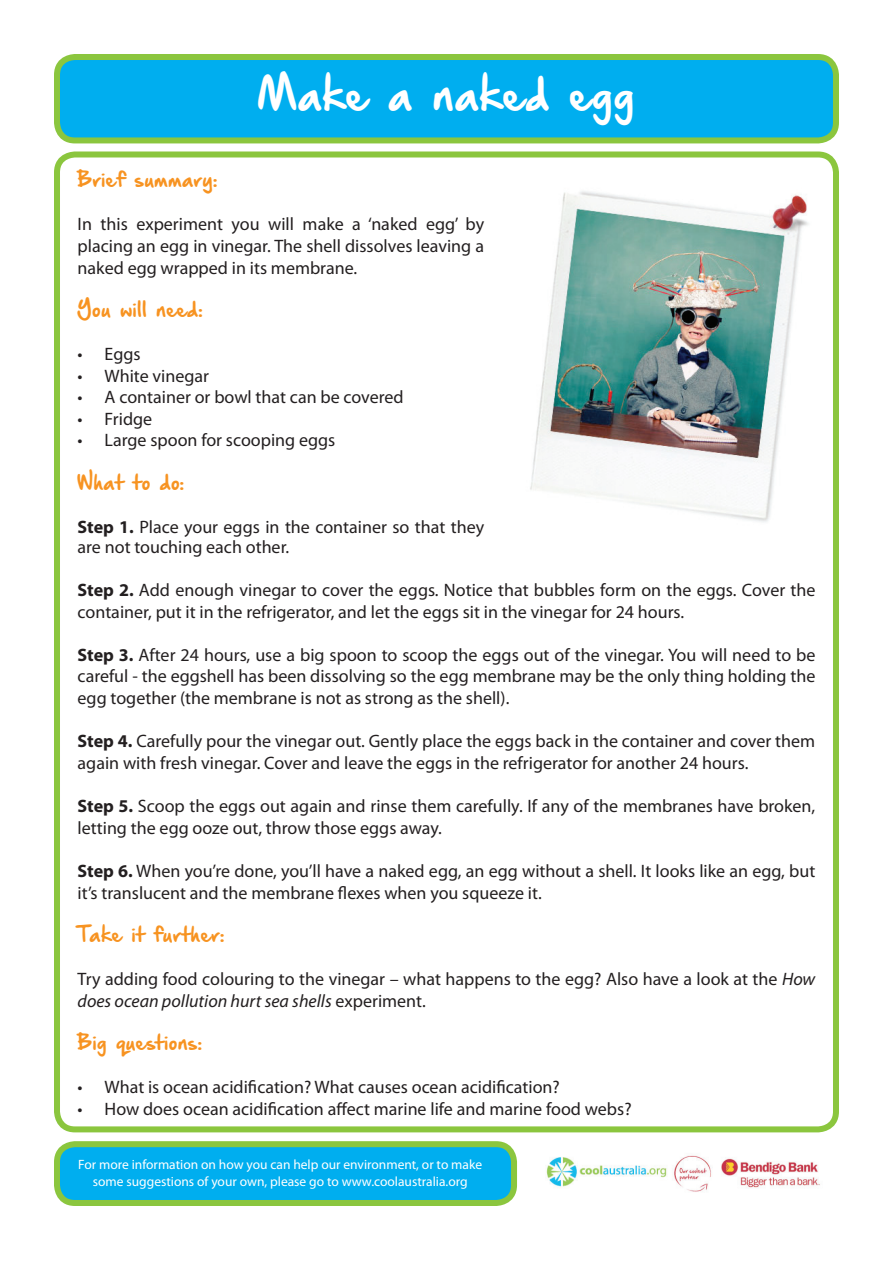
<style>
.page{position:relative;width:893px;height:1263px;background:#fff}
.page>*{position:absolute;margin:0;border:0;box-sizing:border-box;transform-origin:0 0}
.t1{font:39px "Hand Of Sean Demo";color:#fff}
.t2{font:18px/21.6px "Myriad Pro";color:#231f20}
.t3{font:18px "Hand Of Sean Demo";color:#f79321}
.t4{font:13.5px/16.2px "Myriad Pro";color:#fff;text-align:center}
.s1{font-weight:700}
.s2{font-style:italic}
</style>
<div class="page">
<img style="left:546px;top:1155px;width:274px;height:37px">
<div style="left:57px;top:1144px;width:457px;height:59px;background:#00aeef;border-radius:18px"></div>
<div style="left:54px;top:1141px;width:463px;height:65px;border:6px solid #8bc63e;border-radius:18px"></div>
<div style="left:57px;top:57px;width:779px;height:83px;background:#00aeef;border-radius:18px"></div>
<div style="left:54px;top:54px;width:785px;height:89px;border:6px solid #8bc63e;border-radius:18px"></div>
<div style="left:54px;top:151px;width:785px;height:981px;border:6px solid #8bc63e;border-radius:18px"></div>
<img style="left:530px;top:191px;width:278px;height:331px">
<h1 class="t1" style="left:257px;top:74px;width:379px">Make a naked egg</h1>
<p class="t3" style="left:78px;top:170px;width:142px">Brief summary:</p>
<p class="t2" style="left:78px;top:213px;width:408px;text-align:justify">In this experiment you will make a ‘naked egg’ by placing an egg in vinegar. The shell dissolves leaving a naked egg wrapped in its membrane.</p>
<p class="t3" style="left:78px;top:300px;width:127px">You will need:</p>
<p class="t2" style="left:78px;top:343px;width:64px">• Eggs</p>
<p class="t2" style="left:78px;top:364px;width:133px">• White vinegar</p>
<p class="t2" style="left:78px;top:386px;width:328px">• A container or bowl that can be covered</p>
<p class="t2" style="left:78px;top:408px;width:76px">• Fridge</p>
<p class="t2" style="left:78px;top:429px;width:259px">• Large spoon for scooping eggs</p>
<p class="t3" style="left:78px;top:473px;width:108px">What to do:</p>
<p class="t2" style="left:78px;top:516px;width:408px"><span class="s1">Step 1.</span> Place your eggs in the container so that they</p>
<p class="t2" style="left:78px;top:536px;width:213px">are not touching each other.</p>
<p class="t2" style="left:78px;top:579px;width:739px"><span class="s1">Step 2.</span> Add enough vinegar to cover the eggs. Notice that bubbles form on the eggs. Cover the container, put it in the refrigerator, and let the eggs sit in the vinegar for 24 hours.</p>
<p class="t2" style="left:78px;top:644px;width:739px;text-align:justify"><span class="s1">Step 3.</span> After 24 hours, use a big spoon to scoop the eggs out of the vinegar. You will need to be careful - the eggshell has been dissolving so the egg membrane may be the only thing holding the egg together (the membrane is not as strong as the shell).</p>
<p class="t2" style="left:78px;top:730px;width:739px"><span class="s1">Step 4.</span> Carefully pour the vinegar out. Gently place the eggs back in the container and cover them again with fresh vinegar. Cover and leave the eggs in the refrigerator for another 24 hours.</p>
<p class="t2" style="left:78px;top:795px;width:739px"><span class="s1">Step 5.</span> Scoop the eggs out again and rinse them carefully. If any of the membranes have broken, letting the egg ooze out, throw those eggs away.</p>
<p class="t2" style="left:78px;top:860px;width:739px"><span class="s1">Step 6.</span> When you’re done, you’ll have a naked egg, an egg without a shell. It looks like an egg, but it’s translucent and the membrane flexes when you squeeze it.</p>
<p class="t3" style="left:78px;top:925px;width:148px">Take it further:</p>
<p class="t2" style="left:78px;top:968px;width:739px">Try adding food colouring to the vinegar – what happens to the egg? Also have a look at the <span class="s2">How does ocean pollution hurt sea shells</span> experiment.</p>
<p class="t3" style="left:78px;top:1033px;width:126px">Big questions:</p>
<p class="t2" style="left:78px;top:1076px;width:484px">• What is ocean acidification? What causes ocean acidification?</p>
<p class="t2" style="left:78px;top:1097px;width:556px">• How does ocean acidification affect marine life and marine food webs?</p>
<p class="t4" style="left:78px;top:1156px;width:405px">For more information on how you can help our environment, or to make some suggestions of your own, please go to www.coolaustralia.org</p>
</div>
